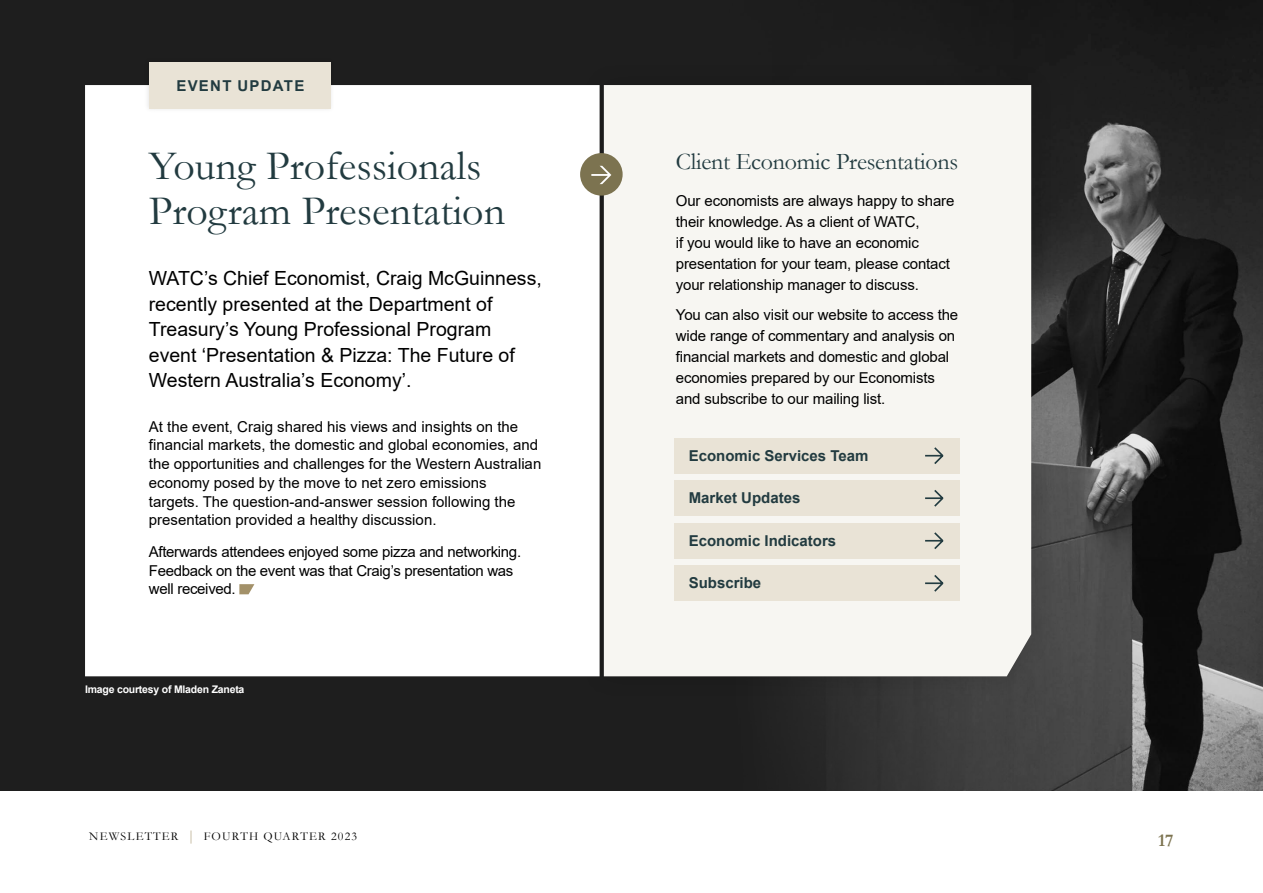
<style>
.page{position:relative;width:1263px;height:893px;background:#fff}
.page>*{position:absolute;margin:0;border:0;box-sizing:border-box;transform-origin:0 0}
.t1{font:42px/45px "Garamond";color:#223b40}
.t2{font:24px "Garamond";letter-spacing:-.01em;color:#223b40}
.t3{font:19.5px/25.5px "Arial";color:#000}
.t4{font:700 18px "Garamond";color:#7c7350}
.t5{font:15px/21px "Arial";letter-spacing:-.01em;color:#000}
.t6{font:700 15px "Arial";color:#223b40}
.t7{font:700 15px "Arial";letter-spacing:.085em;color:#223b40}
.t8{font:12px "Garamond";letter-spacing:.1em;color:#000}
.t9{font:700 10.5px "Arial";letter-spacing:-.02em;color:#fff}
.s1{font-size:14.4px;color:#a39169}
</style>
<div class="page">
<div style="left:0;top:0;width:1263px;height:791px;background:#1e1e1e"></div>
<img style="left:812px;top:122px;width:451px;height:669px">
<div style="left:580px;top:61px;width:475px;height:639px;background:#000;opacity:.15"></div>
<div style="left:604px;top:85px;width:427px;height:591px;background:#f7f6f2"></div>
<div style="left:85px;top:85px;width:515px;height:591px;background:#fff"></div>
<svg style="left:239px;top:584px;width:15px;height:10px"></svg>
<div style="left:674px;top:438px;width:286px;height:35px;background:#e9e3d6"></div>
<svg style="left:925px;top:447px;width:19px;height:17px"></svg>
<div style="left:674px;top:480px;width:286px;height:36px;background:#e9e3d6"></div>
<svg style="left:925px;top:490px;width:19px;height:17px"></svg>
<div style="left:674px;top:523px;width:286px;height:35px;background:#e9e3d6"></div>
<svg style="left:925px;top:532px;width:19px;height:17px"></svg>
<div style="left:674px;top:566px;width:286px;height:35px;background:#e9e3d6"></div>
<svg style="left:925px;top:575px;width:19px;height:17px"></svg>
<div style="left:144px;top:57px;width:191px;height:56px;background:#000;opacity:.1"></div>
<div style="left:149px;top:62px;width:181px;height:46px;background:#e9e3d6"></div>
<div style="left:580px;top:153px;width:43px;height:43px;background:#7c7350;border-radius:50%"></div>
<svg style="left:591px;top:166px;width:20px;height:18px"></svg>
<p class="t7" style="left:176px;top:75px;width:129px">EVENT UPDATE</p>
<h1 class="t1" style="left:149px;top:143px;width:358px">Young Professionals<br>Program Presentation</h1>
<h3 class="t3" style="left:149px;top:266px;width:394px">WATC’s Chief Economist, Craig McGuinness, recently presented at the Department of Treasury’s Young Professional Program event ‘Presentation &amp; Pizza: The Future of Western Australia’s Economy’.</h3>
<p class="t5" style="left:149px;top:417px;width:394px;line-height:18.8px">At the event, Craig shared his views and insights on the financial markets, the domestic and global economies, and the opportunities and challenges for the Western Australian economy posed by the move to net zero emissions<br>targets. The question-and-answer session following the presentation provided a healthy discussion.</p>
<p class="t5" style="left:149px;top:542px;width:374px;line-height:18.8px">Afterwards attendees enjoyed some pizza and networking.<br>Feedback on the event was that Craig’s presentation was well received.</p>
<p class="t9" style="left:85px;top:681px;width:161px">Image courtesy of Mladen Zaneta</p>
<p class="t8" style="left:89px;top:828px;width:269px">NEWSLETTER <span class="s1">|</span> FOURTH QUARTER 2023</p>
<h2 class="t2" style="left:676px;top:145px;width:284px">Client Economic Presentations</h2>
<p class="t5" style="left:676px;top:190px;width:280px">Our economists are always happy to share their knowledge. As a client of WATC,<br>if you would like to have an economic presentation for your team, please contact your relationship manager to discuss.</p>
<p class="t5" style="left:676px;top:304px;width:284px">You can also visit our website to access the wide range of commentary and analysis on financial markets and domestic and global economies prepared by our Economists and subscribe to our mailing list.</p>
<p class="t6" style="left:689px;top:445px;width:181px">Economic Services Team</p>
<p class="t6" style="left:689px;top:487px;width:113px">Market Updates</p>
<p class="t6" style="left:689px;top:530px;width:149px">Economic Indicators</p>
<p class="t6" style="left:689px;top:572px;width:74px">Subscribe</p>
<p class="t4" style="left:1158px;top:828px;width:17px">17</p>
</div>
